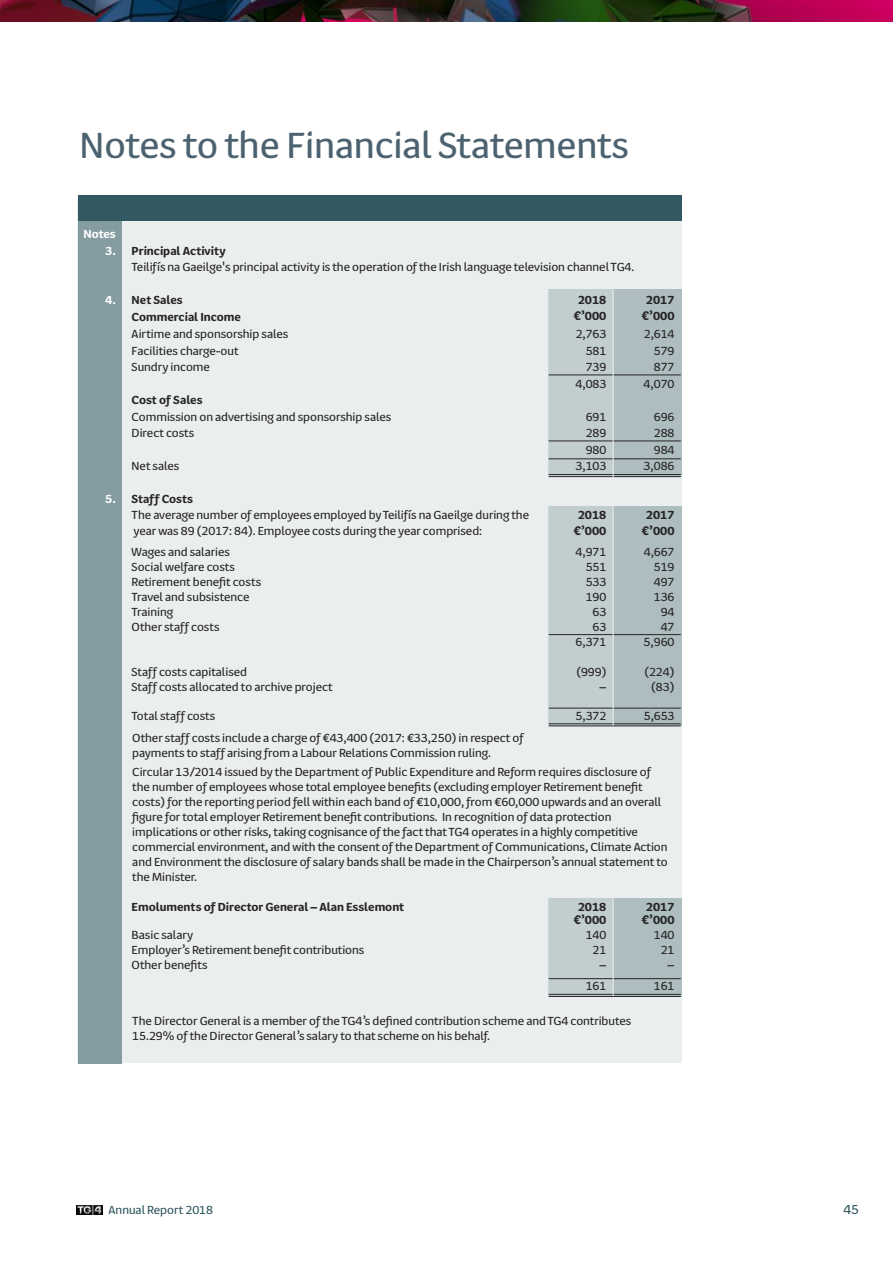
<style>
.page{position:relative;width:893px;height:1263px;background:#fff}
.page>*{position:absolute;margin:0;border:0;box-sizing:border-box;transform-origin:0 0}
.t1{font:42px "TG4";color:#4c6270}
.t2{font:15px "TG4";color:#325961}
.t3{font:13.5px/15px "TG4";color:#272526}
.t4{font:700 13.5px "TG4";color:#272526}
.t5{font:13.5px "TG4";color:#325961}
.t6{font:700 13.5px "TG4";color:#fff}
.s1{font-weight:700;color:#fff}
.s2{font-weight:700}
.s3{color:#fff}
.s4{font-size:14.4px}
</style>
<div class="page">
<img style="left:77px;top:1205px;width:25px;height:9px">
<img style="left:1px;top:0;width:892px;height:21px">
<svg style="left:0;top:0;width:1px;height:21px"></svg>
<div style="left:77px;top:200px;width:604px;height:863px;background:#ebeeef"></div>
<div style="left:78px;top:218px;width:43px;height:845px;background:#849ba0"></div>
<div style="left:78px;top:195px;width:604px;height:26px;background:#325961"></div>
<div style="left:548px;top:290px;width:65px;height:187px;background:#c2cdd0"></div>
<div style="left:613px;top:290px;width:68px;height:187px;background:#adbdc0"></div>
<hr style="left:549px;top:375px;width:132px;height:1px;background:#272526">
<hr style="left:549px;top:441px;width:132px;height:1px;background:#272526">
<hr style="left:549px;top:459px;width:132px;height:1px;background:#272526">
<hr style="left:549px;top:474px;width:132px;height:1px;background:#272526">
<hr style="left:549px;top:476px;width:132px;height:1px;background:#272526">
<div style="left:548px;top:506px;width:65px;height:220px;background:#c2cdd0"></div>
<div style="left:613px;top:506px;width:68px;height:220px;background:#adbdc0"></div>
<hr style="left:549px;top:708px;width:132px;height:1px;background:#272526">
<hr style="left:549px;top:634px;width:132px;height:1px;background:#272526">
<hr style="left:549px;top:723px;width:132px;height:1px;background:#272526">
<hr style="left:549px;top:726px;width:132px;height:1px;background:#272526">
<div style="left:548px;top:898px;width:65px;height:98px;background:#c2cdd0"></div>
<div style="left:613px;top:898px;width:68px;height:98px;background:#adbdc0"></div>
<hr style="left:549px;top:978px;width:132px;height:1px;background:#272526">
<hr style="left:549px;top:994px;width:132px;height:1px;background:#272526">
<hr style="left:549px;top:996px;width:132px;height:1px;background:#272526">
<hr style="left:613px;top:898px;width:1px;height:98px;background:#ebeeef">
<hr style="left:613px;top:290px;width:1px;height:206px;background:#ebeeef">
<hr style="left:613px;top:506px;width:1px;height:219px;background:#ebeeef">
<h1 class="t1" style="left:79px;top:115px;width:551px">Notes to the Financial Statements</h1>
<p class="t6" style="left:83px;top:224px;width:34px">Notes</p>
<p class="t3" style="left:132px;top:242px;width:504px;line-height:16.5px;text-indent:-26px"><span class="s1">3.</span> <span class="s2">Principal Activity<br></span>Teilifís na Gaeilge's principal activity is the operation ofthe Irish language television channelTG4.</p>
<p class="t4" style="left:105px;top:290px;width:79px"><span class="s3">4.</span> Net Sales</p>
<p class="t4" style="left:578px;top:290px;width:30px">2018</p>
<p class="t4" style="left:646px;top:290px;width:30px">2017</p>
<p class="t4" style="left:132px;top:307px;width:111px">Commercial Income</p>
<p class="t4" style="left:574px;top:306px;width:34px"><span class="s4">€</span>’000</p>
<p class="t4" style="left:642px;top:306px;width:34px"><span class="s4">€</span>’000</p>
<p class="t3" style="left:132px;top:326px;width:158px">Airtime and sponsorship sales</p>
<p class="t3" style="left:576px;top:326px;width:32px">2,763</p>
<p class="t3" style="left:644px;top:326px;width:32px">2,614</p>
<p class="t3" style="left:132px;top:342px;width:108px">Facilities charge-out</p>
<p class="t3" style="left:586px;top:342px;width:22px">581</p>
<p class="t3" style="left:654px;top:342px;width:22px">579</p>
<p class="t3" style="left:132px;top:359px;width:80px">Sundry income</p>
<p class="t3" style="left:586px;top:359px;width:22px">739</p>
<p class="t3" style="left:654px;top:359px;width:22px">877</p>
<p class="t3" style="left:576px;top:375px;width:32px">4,083</p>
<p class="t3" style="left:644px;top:375px;width:32px">4,070</p>
<p class="t4" style="left:132px;top:390px;width:72px">Cost of Sales</p>
<p class="t3" style="left:132px;top:408px;width:261px">Commission on advertising and sponsorship sales</p>
<p class="t3" style="left:586px;top:408px;width:22px">691</p>
<p class="t3" style="left:654px;top:408px;width:22px">696</p>
<p class="t3" style="left:132px;top:425px;width:64px">Direct costs</p>
<p class="t3" style="left:586px;top:425px;width:22px">289</p>
<p class="t3" style="left:654px;top:425px;width:22px">288</p>
<p class="t3" style="left:586px;top:441px;width:22px">980</p>
<p class="t3" style="left:654px;top:441px;width:22px">984</p>
<p class="t3" style="left:132px;top:458px;width:49px">Net sales</p>
<p class="t3" style="left:576px;top:458px;width:32px">3,103</p>
<p class="t3" style="left:644px;top:458px;width:32px">3,086</p>
<p class="t3" style="left:132px;top:490px;width:399px;line-height:16.2px;text-indent:-26px"><span class="s1">5.</span> <span class="s2">Staff Costs<br></span>The average number of employees employed byTeilifís na Gaeilge during the</p>
<p class="t4" style="left:578px;top:505px;width:30px">2018</p>
<p class="t4" style="left:646px;top:505px;width:30px">2017</p>
<p class="t3" style="left:134px;top:522px;width:350px">year was 89 (2017: 84). Employee costs during the year comprised:</p>
<p class="t4" style="left:574px;top:521px;width:34px"><span class="s4">€</span>’000</p>
<p class="t4" style="left:642px;top:521px;width:34px"><span class="s4">€</span>’000</p>
<p class="t3" style="left:132px;top:543px;width:100px">Wages and salaries</p>
<p class="t3" style="left:576px;top:543px;width:32px">4,971</p>
<p class="t3" style="left:644px;top:543px;width:32px">4,667</p>
<p class="t3" style="left:132px;top:558px;width:105px">Social welfare costs</p>
<p class="t3" style="left:586px;top:558px;width:22px">551</p>
<p class="t3" style="left:654px;top:558px;width:22px">519</p>
<p class="t3" style="left:132px;top:573px;width:131px">Retirement benefit costs</p>
<p class="t3" style="left:586px;top:573px;width:22px">533</p>
<p class="t3" style="left:654px;top:573px;width:22px">497</p>
<p class="t3" style="left:132px;top:588px;width:119px">Travel and subsistence</p>
<p class="t3" style="left:586px;top:588px;width:22px">190</p>
<p class="t3" style="left:654px;top:588px;width:22px">136</p>
<p class="t3" style="left:132px;top:603px;width:43px">Training</p>
<p class="t3" style="left:593px;top:603px;width:15px">63</p>
<p class="t3" style="left:661px;top:603px;width:15px">94</p>
<p class="t3" style="left:132px;top:618px;width:89px">Other staff costs</p>
<p class="t3" style="left:593px;top:618px;width:15px">63</p>
<p class="t3" style="left:661px;top:618px;width:15px">47</p>
<p class="t3" style="left:576px;top:633px;width:32px">6,371</p>
<p class="t3" style="left:644px;top:633px;width:32px">5,960</p>
<p class="t3" style="left:132px;top:663px;width:117px">Staff costs capitalised</p>
<p class="t3" style="left:576px;top:663px;width:32px">(999)</p>
<p class="t3" style="left:644px;top:663px;width:32px">(224)</p>
<p class="t3" style="left:132px;top:678px;width:202px">Staff costs allocated to archive project</p>
<p class="t3" style="left:600px;top:678px;width:8px">–</p>
<p class="t3" style="left:651px;top:678px;width:25px">(83)</p>
<p class="t3" style="left:132px;top:707px;width:85px">Total staff costs</p>
<p class="t3" style="left:576px;top:707px;width:32px">5,372</p>
<p class="t3" style="left:644px;top:707px;width:32px">5,653</p>
<p class="t3" style="left:132px;top:729px;width:393px">Other staff costs include a charge of €43,400 (2017: €33,250) in respect of payments to staff arising from a Labour Relations Commission ruling.</p>
<p class="t3" style="left:132px;top:764px;width:537px">Circular 13/2014 issued by the Department of Public Expenditure and Reform requires disclosure of the number of employees whose total employee benefits (excluding employer Retirement benefit costs) for the reporting period fell within each band of €10,000, from €60,000 upwards and an overall figure for total employer Retirement benefit contributions. In recognition of data protection implications or other risks, taking cognisance ofthe fact thatTG4 operates in a highly competitive commercial environment, and with the consent ofthe Department of Communications, Climate Action and Environment the disclosure of salary bands shall be made in the Chairperson’s annual statement to the Minister.</p>
<p class="t4" style="left:132px;top:897px;width:274px">Emoluments of Director General – Alan Esslemont</p>
<p class="t4" style="left:578px;top:897px;width:30px">2018</p>
<p class="t4" style="left:646px;top:897px;width:30px">2017</p>
<p class="t4" style="left:574px;top:910px;width:34px"><span class="s4">€</span>’000</p>
<p class="t4" style="left:642px;top:910px;width:34px"><span class="s4">€</span>’000</p>
<p class="t3" style="left:132px;top:927px;width:63px">Basic salary</p>
<p class="t3" style="left:586px;top:927px;width:22px">140</p>
<p class="t3" style="left:654px;top:927px;width:22px">140</p>
<p class="t3" style="left:132px;top:942px;width:234px">Employer’s Retirement benefit contributions</p>
<p class="t3" style="left:593px;top:942px;width:15px">21</p>
<p class="t3" style="left:661px;top:942px;width:15px">21</p>
<p class="t3" style="left:132px;top:957px;width:77px">Other benefits</p>
<p class="t3" style="left:600px;top:957px;width:8px">–</p>
<p class="t3" style="left:668px;top:957px;width:8px">–</p>
<p class="t3" style="left:586px;top:978px;width:22px">161</p>
<p class="t3" style="left:654px;top:978px;width:22px">161</p>
<p class="t3" style="left:132px;top:1012px;width:500px">The Director General is a member oftheTG4’s defined contribution scheme andTG4 contributes<br>15.29% ofthe Director General’s salary to that scheme on his behalf.</p>
<p class="t5" style="left:109px;top:1200px;width:106px">Annual Report 2018</p>
<p class="t2" style="left:844px;top:1199px;width:17px">45</p>
</div>
